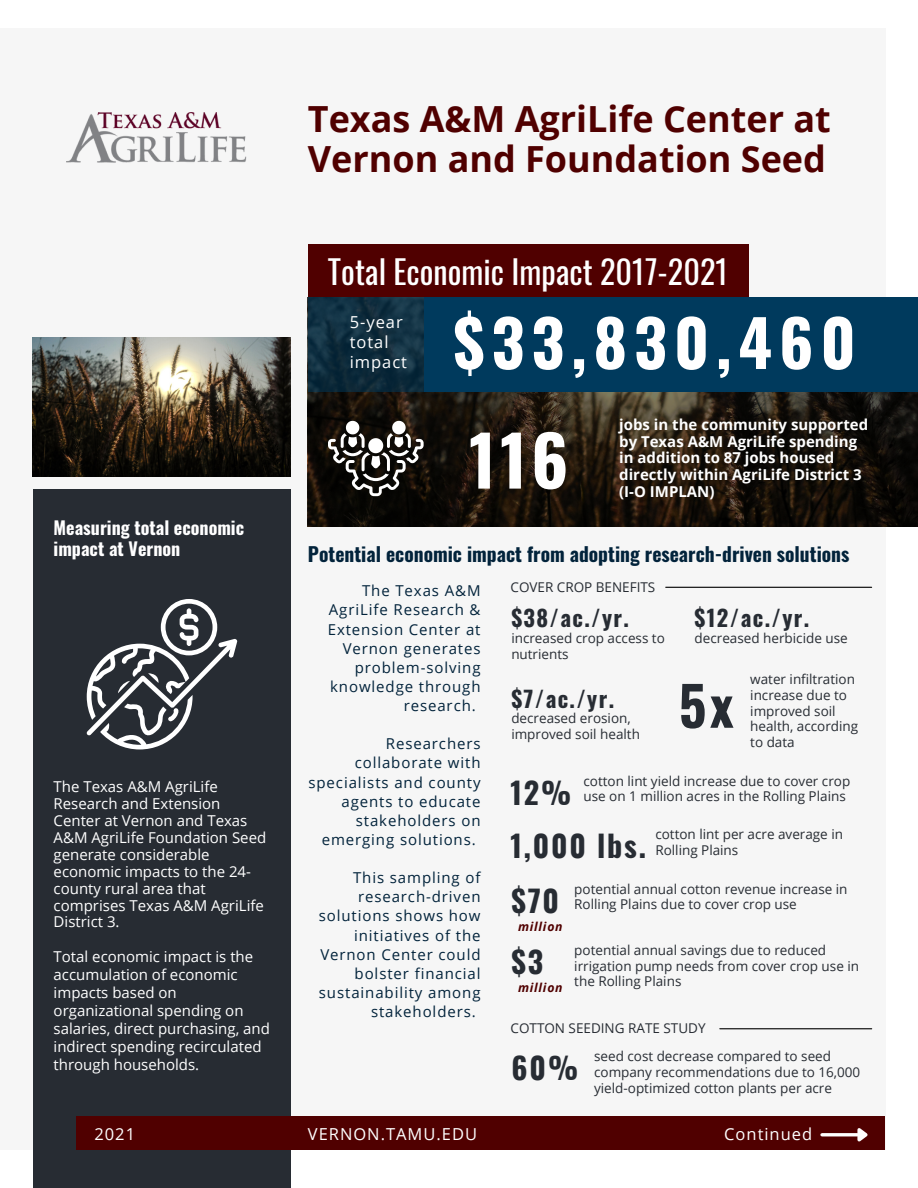
<style>
.page{position:relative;width:918px;height:1188px;background:#fff}
.page>*{position:absolute;margin:0;border:0;box-sizing:border-box;transform-origin:0 0}
.t1{font:700 69.15px "Oswald";color:#fff}
.t2{font:700 64.05px "Oswald";letter-spacing:.11em;color:#fff}
.t3{font:700 54.15px "Oswald";color:#272c33}
.t4{font:700 36px/39.3px "Open Sans";color:#500000}
.t5{font:32.25px "Oswald";color:#fff}
.t6{font:700 30px "Oswald";letter-spacing:.06em;color:#272c33}
.t7{font:700 22.5px "Oswald";letter-spacing:.06em;color:#272c33}
.t8{font:700 19.5px "Oswald";color:#02233b}
.t9{font:700 18px/21.3px "Oswald";color:#fff}
.t10{font:16.5px/20.2px "Open Sans";letter-spacing:.06em;color:#fff}
.t11{font:15px/16.8px "Open Sans";color:#fff}
.t12{font:15px "Open Sans";letter-spacing:.06em;color:#02233b}
.t13{font:700 15px/16.8px "Open Sans";color:#fff}
.t14{font:13.5px/15.8px "Open Sans";color:#272c33}
.t15{font:italic 700 12.15px "Open Sans";letter-spacing:.06em;color:#500000}
</style>
<div class="page">
<div style="left:0;top:28px;width:885px;height:1122px;background:#f6f6f6"></div>
<div style="left:33px;top:489px;width:257px;height:699px;background:#272c33"></div>
<svg style="left:308px;top:392px;width:610px;height:135px;background:#1d160d"></svg>
<img style="left:67px;top:112px;width:180px;height:51px">
<div style="left:308px;top:244px;width:441px;height:53px;background:#500000"></div>
<img style="left:33px;top:337px;width:258px;height:140px">
<div style="left:76px;top:1116px;width:809px;height:34px;background:#500000"></div>
<div style="left:424px;top:297px;width:494px;height:95px;background:#003a5d"></div>
<svg style="left:308px;top:297px;width:116px;height:95px;background:#102e3f"></svg>
<svg style="left:328px;top:421px;width:96px;height:75px"></svg>
<hr style="left:666px;top:587px;width:206px;height:1px;background:#000">
<hr style="left:720px;top:1028px;width:152px;height:1px;background:#000">
<hr style="left:822px;top:1133px;width:35px;height:3px;background:#fff">
<svg style="left:854px;top:1128px;width:14px;height:14px"></svg>
<svg style="left:86px;top:599px;width:151px;height:150px"></svg>
<p class="t4" style="left:308px;top:99px;width:524px">Texas A&amp;M AgriLife Center at<br>Vernon and Foundation Seed</p>
<p class="t5" style="left:328px;top:246px;width:402px">Total Economic Impact 2017-2021</p>
<p class="t10" style="left:350px;top:311px;width:59px">5-year total impact</p>
<p class="t2" style="left:453px;top:293px;width:404px">$33,830,460</p>
<p class="t9" style="left:54px;top:516px;width:192px">Measuring total economic impact at Vernon</p>
<p class="t11" style="left:54px;top:778px;width:214px">The Texas A&amp;M AgriLife<br>Research and Extension<br>Center at Vernon and Texas<br>A&amp;M AgriLife Foundation Seed generate considerable economic impacts to the 24- county rural area that comprises Texas A&amp;M AgriLife<br>District 3.</p>
<p class="t11" style="left:54px;top:948px;width:218px;line-height:18px">Total economic impact is the accumulation of economic impacts based on organizational spending on salaries, direct purchasing, and indirect spending recirculated through households.</p>
<p class="t1" style="left:469px;top:406px;width:101px">116</p>
<p class="t13" style="left:619px;top:415px;width:251px">jobs in the community supported by Texas A&amp;M AgriLife spending in addition to 87 jobs housed directly within AgriLife District 3 (I-O IMPLAN)</p>
<p class="t8" style="left:308px;top:539px;width:543px">Potential economic impact from adopting research-driven solutions</p>
<p class="t12" style="left:362px;top:580px;width:120px">The Texas A&amp;M</p>
<p class="t12" style="left:329px;top:599px;width:153px">AgriLife Research &amp;</p>
<p class="t12" style="left:328px;top:618px;width:154px">Extension Center at</p>
<p class="t12" style="left:343px;top:638px;width:139px">Vernon generates</p>
<p class="t12" style="left:355px;top:657px;width:127px">problem-solving</p>
<p class="t12" style="left:330px;top:676px;width:152px">knowledge through</p>
<p class="t12" style="left:404px;top:695px;width:74px">research.</p>
<p class="t12" style="left:386px;top:733px;width:96px">Researchers</p>
<p class="t12" style="left:355px;top:752px;width:127px">collaborate with</p>
<p class="t12" style="left:309px;top:771px;width:174px">specialists and county</p>
<p class="t12" style="left:341px;top:791px;width:141px">agents to educate</p>
<p class="t12" style="left:356px;top:810px;width:126px">stakeholders on</p>
<p class="t12" style="left:322px;top:829px;width:156px">emerging solutions.</p>
<p class="t12" style="left:353px;top:867px;width:129px">This sampling of</p>
<p class="t12" style="left:358px;top:886px;width:124px">research-driven</p>
<p class="t12" style="left:319px;top:905px;width:163px">solutions shows how</p>
<p class="t12" style="left:354px;top:924px;width:128px">initiatives of the</p>
<p class="t12" style="left:320px;top:944px;width:162px">Vernon Center could</p>
<p class="t12" style="left:355px;top:963px;width:127px">bolster financial</p>
<p class="t12" style="left:319px;top:982px;width:163px">sustainability among</p>
<p class="t12" style="left:371px;top:1001px;width:106px">stakeholders.</p>
<p class="t14" style="left:511px;top:579px;width:146px">COVER CROP BENEFITS</p>
<p class="t7" style="left:511px;top:600px;width:119px">$38/ac./yr.</p>
<p class="t7" style="left:695px;top:600px;width:116px">$12/ac./yr.</p>
<p class="t14" style="left:511px;top:630px;width:155px">increased crop access to nutrients</p>
<p class="t14" style="left:695px;top:630px;width:155px">decreased herbicide use</p>
<p class="t14" style="left:750px;top:671px;width:109px">water infiltration increase due to improved soil health, according to data</p>
<p class="t14" style="left:584px;top:773px;width:268px">cotton lint yield increase due to cover crop use on 1 million acres in the Rolling Plains</p>
<p class="t14" style="left:655px;top:826px;width:189px">cotton lint per acre average in<br>Rolling Plains</p>
<p class="t3" style="left:679px;top:663px;width:56px">5x</p>
<p class="t7" style="left:511px;top:681px;width:104px">$7/ac./yr.</p>
<p class="t14" style="left:511px;top:710px;width:130px">decreased erosion, improved soil health</p>
<p class="t6" style="left:511px;top:769px;width:62px">12%</p>
<p class="t6" style="left:511px;top:823px;width:137px">1,000 lbs.</p>
<p class="t14" style="left:574px;top:880px;width:275px">potential annual cotton revenue increase in<br>Rolling Plains due to cover crop use</p>
<p class="t14" style="left:574px;top:942px;width:286px">potential annual savings due to reduced irrigation pump needs from cover crop use in the Rolling Plains</p>
<p class="t6" style="left:511px;top:877px;width:49px">$70</p>
<p class="t15" style="left:518px;top:918px;width:46px">million</p>
<p class="t6" style="left:511px;top:938px;width:33px">$3</p>
<p class="t15" style="left:518px;top:979px;width:46px">million</p>
<p class="t14" style="left:511px;top:1020px;width:197px">COTTON SEEDING RATE STUDY</p>
<p class="t6" style="left:511px;top:1045px;width:68px">60%</p>
<p class="t14" style="left:594px;top:1048px;width:268px">seed cost decrease compared to seed company recommendations due to 16,000 yield-optimized cotton plants per acre</p>
<p class="t10" style="left:94px;top:1123px;width:42px">2021</p>
<p class="t10" style="left:308px;top:1123px;width:171px">VERNON.TAMU.EDU</p>
<p class="t10" style="left:724px;top:1123px;width:89px">Continued</p>
</div>
